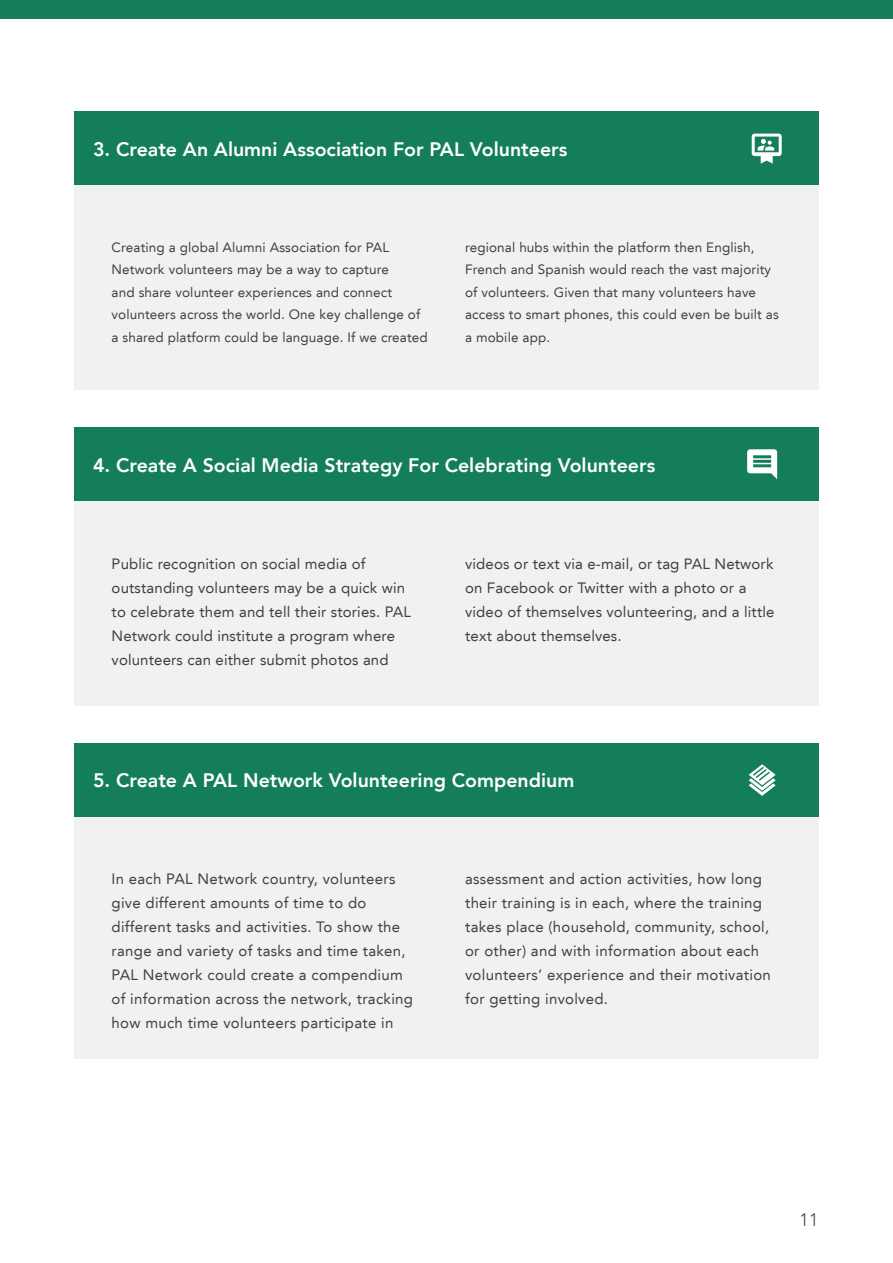
<style>
.page{position:relative;width:893px;height:1263px;background:#fff}
.page>*{position:absolute;margin:0;border:0;box-sizing:border-box;transform-origin:0 0}
.t1{font:800 19.5px "Avenir LT";color:#fff}
.t2{font:300 18px "Avenir LT";color:#414042}
.t3{font:15px/24px "Avenir LT";letter-spacing:.02em;color:#414042}
.t4{font:13.5px/22.5px "Avenir LT";letter-spacing:.01em;color:#414042}
</style>
<div class="page">
<div style="left:74px;top:427px;width:745px;height:74px;background:#147e5c"></div>
<div style="left:74px;top:743px;width:745px;height:74px;background:#147e5c"></div>
<div style="left:74px;top:111px;width:745px;height:75px;background:#147e5c"></div>
<div style="left:74px;top:186px;width:745px;height:204px;background:#f1f1f2"></div>
<div style="left:74px;top:501px;width:745px;height:205px;background:#f1f1f2"></div>
<div style="left:74px;top:817px;width:745px;height:242px;background:#f1f1f2"></div>
<svg style="left:747px;top:449px;width:30px;height:30px"></svg>
<svg style="left:749px;top:764px;width:27px;height:32px"></svg>
<svg style="left:752px;top:134px;width:30px;height:30px"></svg>
<div style="left:0;top:0;width:893px;height:19px;background:#147e5c"></div>
<h1 class="t1" style="left:93px;top:138px;width:476px">3. Create An Alumni Association For PAL Volunteers</h1>
<p class="t4" style="left:112px;top:236px;width:318px">Creating a global Alumni Association for PAL Network volunteers may be a way to capture<br>and share volunteer experiences and connect volunteers across the world. One key challenge of a shared platform could be language. If we created</p>
<p class="t4" style="left:465px;top:236px;width:315px">regional hubs within the platform then English, French and Spanish would reach the vast majority of volunteers. Given that many volunteers have access to smart phones, this could even be built as a mobile app.</p>
<h1 class="t1" style="left:93px;top:453px;width:564px">4. Create A Social Media Strategy For Celebrating Volunteers</h1>
<p class="t3" style="left:112px;top:552px;width:301px">Public recognition on social media of outstanding volunteers may be a quick win to celebrate them and tell their stories. PAL Network could institute a program where volunteers can either submit photos and</p>
<p class="t3" style="left:465px;top:552px;width:311px">videos or text via e-mail, or tag PAL Network on Facebook or Twitter with a photo or a video of themselves volunteering, and a little text about themselves.</p>
<h1 class="t1" style="left:93px;top:769px;width:483px">5. Create A PAL Network Volunteering Compendium</h1>
<p class="t3" style="left:112px;top:867px;width:303px">In each PAL Network country, volunteers give different amounts of time to do different tasks and activities. To show the range and variety of tasks and time taken, PAL Network could create a compendium of information across the network, tracking how much time volunteers participate in</p>
<p class="t3" style="left:465px;top:867px;width:307px">assessment and action activities, how long their training is in each, where the training takes place (household, community, school, or other) and with information about each volunteers’ experience and their motivation for getting involved.</p>
<p class="t2" style="left:799px;top:1209px;width:20px">11</p>
</div>
